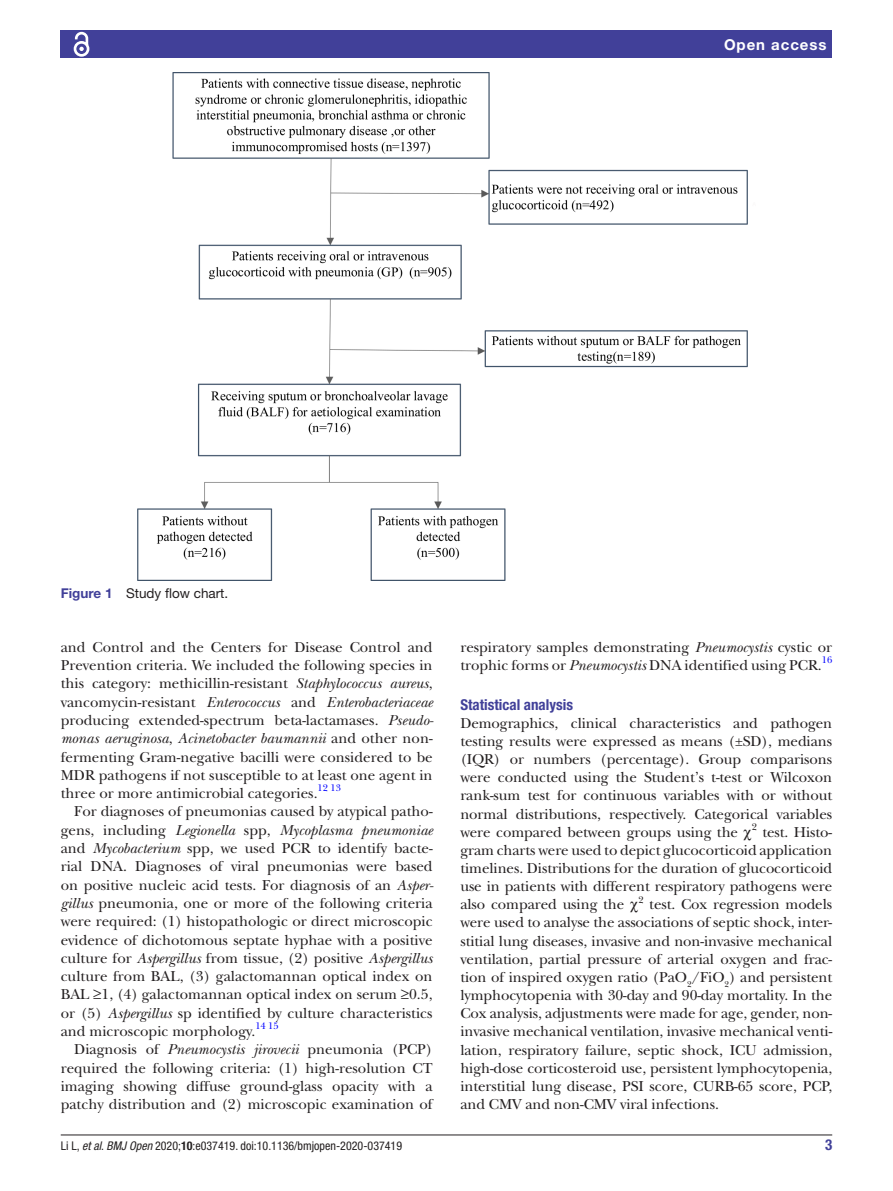
<style>
.page{position:relative;width:893px;height:1191px;background:#fff}
.page>*{position:absolute;margin:0;border:0;box-sizing:border-box;transform-origin:0 0}
.t1{font:15px/18.3px "New Baskerville";color:#231f20;text-align:justify}
.t2{font:700 condensed 15px "Helvetica Neue LT Std";color:#414099}
.t3{font:700 15px "Helvetica Neue LT Std";letter-spacing:.065em;color:#fff}
.t4{font:13.5px "Helvetica Neue LT Std";color:#231f20}
.t5{font:condensed 12px "Helvetica Neue LT Std";color:#231f20}
.t6{font:9.9px "New Baskerville";color:#00f}
.t7{font:9.9px "New Baskerville";color:#231f20}
.s1{font-weight:700;color:#414099}
.s2{font-style:italic}
.s3{font-weight:700}
</style>
<div class="page">
<hr style="left:61px;top:1134px;width:771px;height:1px;background:#231f20">
<div style="left:61px;top:31px;width:771px;height:27px;background:#414099"></div>
<svg style="left:73px;top:31px;width:17px;height:26px"></svg>
<img style="left:138px;top:73px;width:610px;height:507px">
<p class="t3" style="left:724px;top:35px;width:104px">Open access</p>
<p class="t4" style="left:61px;top:585px;width:169px"><span class="s1">Figure 1</span> Study flow chart.</p>
<p class="t1" style="left:61px;top:638px;width:374px">and Control and the Centers for Disease Control and Prevention criteria. We included the following species in this category: methicillin-resistant <span class="s2">Staphylococcus aureus</span>, vancomycin-resistant <span class="s2">Enterococcus</span> and <span class="s2">Enterobacteriaceae </span>producing extended-spectrum beta-lactamases. <span class="s2">Pseudo&shy;monas aeruginosa</span>, <span class="s2">Acinetobacter baumannii</span> and other non&shy;fermenting Gram-negative bacilli were considered to be MDR pathogens if not susceptible to at least one agent in three or more antimicrobial categories.</p>
<p class="t6" style="left:318px;top:782px;width:25px">12 13</p>
<p class="t1" style="left:61px;top:802px;width:374px;text-indent:14px">For diagnoses of pneumonias caused by atypical patho&shy;gens, including <span class="s2">Legionella</span> spp, <span class="s2">Mycoplasma pneumoniae </span>and <span class="s2">Mycobacterium</span> spp, we used PCR to identify bacte&shy;rial DNA. Diagnoses of viral pneumonias were based on positive nucleic acid tests. For diagnosis of an <span class="s2">Asper&shy;gillus</span> pneumonia, one or more of the following criteria were required: (1) histopathologic or direct microscopic evidence of dichotomous septate hyphae with a positive culture for <span class="s2">Aspergillus</span> from tissue, (2) positive <span class="s2">Aspergillus </span>culture from BAL, (3) galactomannan optical index on BAL ≥1, (4) galactomannan optical index on serum ≥0.5, or (5) <span class="s2">Aspergillus</span> sp identified by culture characteristics and microscopic morphology.</p>
<p class="t6" style="left:255px;top:1020px;width:25px">14 15</p>
<p class="t1" style="left:61px;top:1040px;width:373px;text-indent:14px">Diagnosis of <span class="s2">Pneumocystis jirovecii</span> pneumonia (PCP) required the following criteria: (1) high-resolution CT imaging showing diffuse ground-glass opacity with a patchy distribution and (2) microscopic examination of</p>
<p class="t1" style="left:460px;top:638px;width:373px">respiratory samples demonstrating <span class="s2">Pneumocystis</span> cystic or trophic forms or <span class="s2">Pneumocystis</span> DNA identified using PCR.</p>
<p class="t6" style="left:822px;top:654px;width:12px">16</p>
<p class="t2" style="left:460px;top:695px;width:114px">Statistical analysis</p>
<p class="t1" style="left:460px;top:714px;width:373px">Demographics, clinical characteristics and pathogen testing results were expressed as means (±SD), medians (IQR) or numbers (percentage). Group comparisons were conducted using the Student’s t-test or Wilcoxon rank-sum test for continuous variables with or without normal distributions, respectively. Categorical variables were compared between groups using the</p>
<p class="t7" style="left:752px;top:821px;width:7px">2</p>
<p class="t1" style="left:460px;top:823px;width:373px;text-indent:302px">test. Histo&shy;gram charts were used to depict glucocorticoid application timelines. Distributions for the duration of glucocorticoid use in patients with different respiratory pathogens were also compared using the</p>
<p class="t7" style="left:638px;top:893px;width:7px">2</p>
<p class="t1" style="left:460px;top:895px;width:373px;text-indent:189px">test. Cox regression models were used to analyse the associations of septic shock, inter&shy;stitial lung diseases, invasive and non-invasive mechanical ventilation, partial pressure of arterial oxygen and frac&shy;tion of inspired oxygen ratio (PaO<sub>2</sub>/FiO<sub>2</sub>) and persistent lymphocytopenia with 30-day and 90-day mortality. In the Cox analysis, adjustments were made for age, gender, non&shy;invasive mechanical ventilation, invasive mechanical venti&shy;lation, respiratory failure, septic shock, ICU admission, high-dose corticosteroid use, persistent lymphocytopenia, interstitial lung disease, PSI score, CURB-65 score, PCP, and CMV and non-CMV viral infections.</p>
<p class="t5" style="left:61px;top:1138px;width:343px">Li L, <span class="s2">et al</span>. <span class="s2">BMJ Open</span> 2020;<span class="s3">10</span>:e037419. doi:10.1136/bmjopen-2020-037419</p>
<p class="t2" style="left:825px;top:1135px;width:9px">3</p>
</div>
